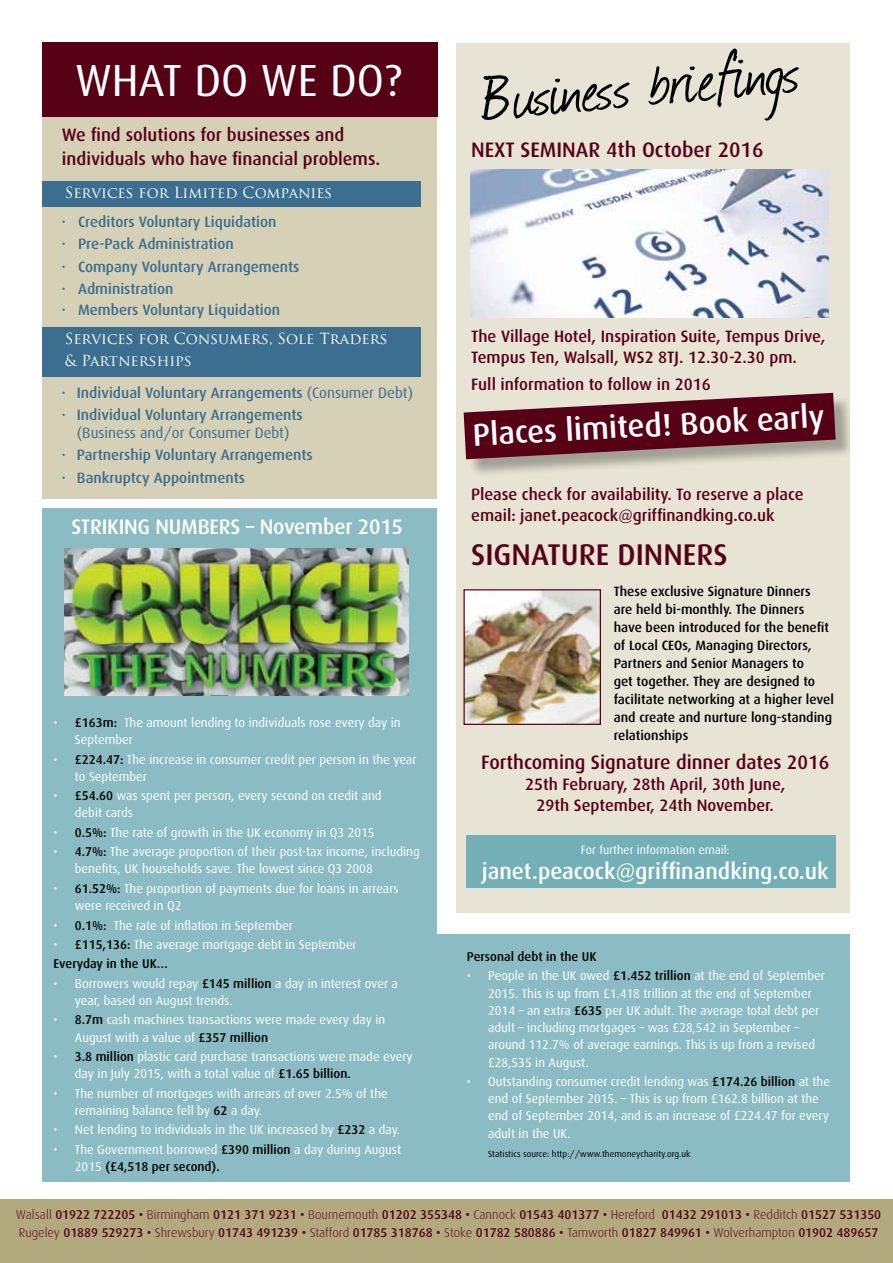
<style>
.page{position:relative;width:893px;height:1263px;background:#fff}
.page>*{position:absolute;margin:0;border:0;box-sizing:border-box;transform-origin:0 0}
.t1{font:78px "Journal";color:#000}
.t2{font:45px "Dax";color:#fff}
.t3{font:500 31.5px "Dax";color:#fff}
.t4{font:500 30px "Dax";color:#570117}
.t5{font:500 22.5px "Dax";color:#fff}
.t6{font:500 21px "Dax";letter-spacing:-.01em;color:#fff}
.t7{font:500 21px "Dax";color:#570117}
.t8{font:500 19.5px "Dax";color:#570117}
.t9{font:500 18px/24px "Dax";color:#570117}
.t10{font:500 16.5px/21px "Dax";color:#570117}
.t11{font:500 15px/21.9px "Dax";color:#3b6e8f}
.t12{font:15px/22.5px "Trajan Pro";color:#fff}
.t13{font:15px "Dax";color:#3b6e8f}
.t14{font:500 13.5px/18px "Dax";color:#000}
.t15{font:12.75px/17.2px "Dax";color:#fff}
.t16{font:500 12.75px/18px "Dax";color:#570117}
.t17{font:500 12.75px "Dax";color:#000}
.t18{font:12px "Dax";color:#fff}
.t19{font:9px "Dax";color:#000}
.s1{font-weight:400}
.s2{font-weight:500;color:#000}
.s3{font-weight:300}
</style>
<div class="page">
<div style="left:456px;top:43px;width:394px;height:869px;background:#e7e3d5"></div>
<img style="left:471px;top:170px;width:358px;height:147px">
<div style="left:466px;top:835px;width:370px;height:53px;background:#73afb7"></div>
<div style="left:0;top:1199px;width:893px;height:64px;background:#b3a97e"></div>
<div style="left:43px;top:45px;width:394px;height:454px;background:#d6d0b7"></div>
<div style="left:43px;top:43px;width:395px;height:74px;background:#570117"></div>
<img style="left:465px;top:591px;width:134px;height:132px">
<div style="left:463px;top:589px;width:138px;height:136px;border:1px solid #570117"></div>
<div style="left:43px;top:181px;width:378px;height:26px;background:#3b6e8f"></div>
<div style="left:43px;top:327px;width:378px;height:49px;background:#3b6e8f"></div>
<div style="left:466px;top:396px;width:388px;height:82px;background:#000;opacity:.3"></div>
<svg style="left:464px;top:393px;width:372px;height:66px"></svg>
<div style="left:43px;top:509px;width:394px;height:673px;background:#8cbcc3"></div>
<img style="left:65px;top:548px;width:343px;height:147px">
<div style="left:431px;top:935px;width:419px;height:247px;background:#8cbcc3"></div>
<h2 class="t2" style="left:75px;top:56px;width:328px">WHAT DO WE DO?</h2>
<h3 class="t9" style="left:62px;top:123px;width:320px">We find solutions for businesses and individuals who have financial problems.</h3>
<p class="t12" style="left:65px;top:181px;width:269px">Services for Limited Companies</p>
<p class="t11" style="left:62px;top:211px;width:239px">· Creditors Voluntary Liquidation<br>· Pre-Pack Administration<br>· Company Voluntary Arrangements · Administration<br>· Members Voluntary Liquidation</p>
<p class="t12" style="left:65px;top:327px;width:324px">Services for Consumers, Sole Traders &amp; Partnerships</p>
<p class="t11" style="left:62px;top:382px;width:353px">· Individual Voluntary Arrangements <span class="s1">(Consumer Debt) </span>· Individual Voluntary Arrangements</p>
<p class="t13" style="left:77px;top:425px;width:214px">(Business and/or Consumer Debt)</p>
<p class="t11" style="left:62px;top:444px;width:252px">· Partnership Voluntary Arrangements · Bankruptcy Appointments</p>
<h3 class="t6" style="left:72px;top:515px;width:333px">STRIKING NUMBERS – November 2015</h3>
<p class="t15" style="left:75px;top:714px;width:327px;text-indent:-21px">• <span class="s2">£163m:</span> The amount lending to individuals rose every day in<br>September</p>
<p class="t15" style="left:75px;top:751px;width:343px;text-indent:-21px">• <span class="s2">£224.47:</span> The increase in consumer credit per person in the year to September</p>
<p class="t15" style="left:75px;top:787px;width:308px;text-indent:-21px">• <span class="s2">£54.60</span> was spent per person, every second on credit and debit cards</p>
<p class="t15" style="left:54px;top:824px;width:323px">• <span class="s2">0.5%:</span> The rate of growth in the UK economy in Q3 2015</p>
<p class="t15" style="left:75px;top:843px;width:346px;text-indent:-21px">• <span class="s2">4.7%:</span> The average proportion of their post-tax income, including benefits, UK households save. The lowest since Q3 2008</p>
<p class="t15" style="left:75px;top:880px;width:325px;text-indent:-21px">• <span class="s2">61.52%:</span> The proportion of payments due for loans in arrears were received in Q2</p>
<p class="t15" style="left:54px;top:916px;width:241px">• <span class="s2">0.1%:</span> The rate of inflation in September</p>
<p class="t15" style="left:54px;top:935px;width:305px;line-height:19.4px">• <span class="s2">£115,136:</span> The average mortgage debt in September<br><span class="s2">Everyday in the UK…</span></p>
<p class="t15" style="left:75px;top:975px;width:325px;text-indent:-21px">• Borrowers would repay <span class="s2">£145 million</span> a day in interest over a year, based on August trends.</p>
<p class="t15" style="left:75px;top:1011px;width:312px;text-indent:-21px">• <span class="s2">8.7m</span> cash machines transactions were made every day in<br>August with a value of <span class="s2">£357 million</span>.</p>
<p class="t15" style="left:75px;top:1048px;width:339px;text-indent:-21px">• <span class="s2">3.8 million</span> plastic card purchase transactions were made every day in July 2015, with a total value of <span class="s2">£1.65 billion.</span></p>
<p class="t15" style="left:75px;top:1085px;width:314px;text-indent:-21px">• The number of mortgages with arrears of over 2.5% of the remaining balance fell by <span class="s2">62</span> a day.</p>
<p class="t15" style="left:54px;top:1121px;width:348px">• Net lending to individuals in the UK increased by <span class="s2">£232</span> a day.</p>
<p class="t15" style="left:75px;top:1141px;width:328px;text-indent:-21px">• The Government borrowed <span class="s2">£390 million</span> a day during August<br>2015 <span class="s2">(£4,518 per second).</span></p>
<h1 class="t1" style="left:476px;top:44px;width:321px;rotate:-5deg">Business briefi ngs</h1>
<h3 class="t7" style="left:471px;top:138px;width:294px">NEXT SEMINAR 4th October 2016</h3>
<p class="t10" style="left:471px;top:326px;width:356px">The Village Hotel, Inspiration Suite, Tempus Drive,<br>Tempus Ten, Walsall, WS2 8TJ. 12.30-2.30 pm.</p>
<p class="t10" style="left:471px;top:374px;width:241px">Full information to follow in 2016</p>
<h3 class="t3" style="left:472px;top:417px;width:354px;rotate:-3deg">Places limited! Book early</h3>
<p class="t10" style="left:471px;top:484px;width:334px">Please check for availability. To reserve a place email: janet.peacock@griffinandking.co.uk</p>
<h3 class="t4" style="left:471px;top:538px;width:258px">SIGNATURE DINNERS</h3>
<p class="t14" style="left:614px;top:582px;width:222px">These exclusive Signature Dinners<br>are held bi-monthly. The Dinners have been introduced for the benefit of Local CEOs, Managing Directors, Partners and Senior Managers to<br>get together. They are designed to facilitate networking at a higher level and create and nurture long-standing relationships</p>
<h3 class="t8" style="left:481px;top:752px;width:350px">Forthcoming Signature dinner dates 2016</h3>
<p class="t10" style="left:525px;top:774px;width:262px;text-align:center">25th February, 28th April, 30th June,<br>29th September, 24th November.</p>
<p class="t18" style="left:581px;top:843px;width:150px">For further information email:</p>
<h3 class="t5" style="left:482px;top:859px;width:348px">janet.peacock@griffinandking.co.uk</h3>
<p class="t17" style="left:467px;top:949px;width:131px">Personal debt in the UK</p>
<p class="t15" style="left:488px;top:967px;width:338px;text-indent:-21px">• People in the UK owed <span class="s2">£1.452 trillion</span> at the end of September 2015. This is up from £1.418 trillion at the end of September 2014 – an extra <span class="s2">£635</span> per UK adult. The average total debt per adult – including mortgages – was £28,542 in September – around 112.7% of average earnings. This is up from a revised £28,535 in August.</p>
<p class="t15" style="left:488px;top:1073px;width:343px;text-indent:-21px">• Outstanding consumer credit lending was <span class="s2">£174.26 billion</span> at the end of September 2015. – This is up from £162.8 billion at the end of September 2014, and is an increase of £224.47 for every adult in the UK.</p>
<p class="t19" style="left:488px;top:1149px;width:204px">Statistics source: http://www.themoneycharity.org.uk</p>
<p class="t16" style="left:16px;top:1205px;width:867px"><span class="s3">Walsall</span> 01922 722205 • <span class="s3">Birmingham</span> 0121 371 9231 • <span class="s3">Bournemouth</span> 01202 355348 • <span class="s3">Cannock</span> 01543 401377 • <span class="s3">Hereford</span> 01432 291013 • <span class="s3">Redditch</span> 01527 531350<br><span class="s3">Rugeley</span> 01889 529273 • <span class="s3">Shrewsbury</span> 01743 491239 • <span class="s3">Stafford</span> 01785 318768 • <span class="s3">Stoke</span> 01782 580886 • <span class="s3">Tamworth</span> 01827 849961 • <span class="s3">Wolverhampton</span> 01902 489657</p>
</div>
